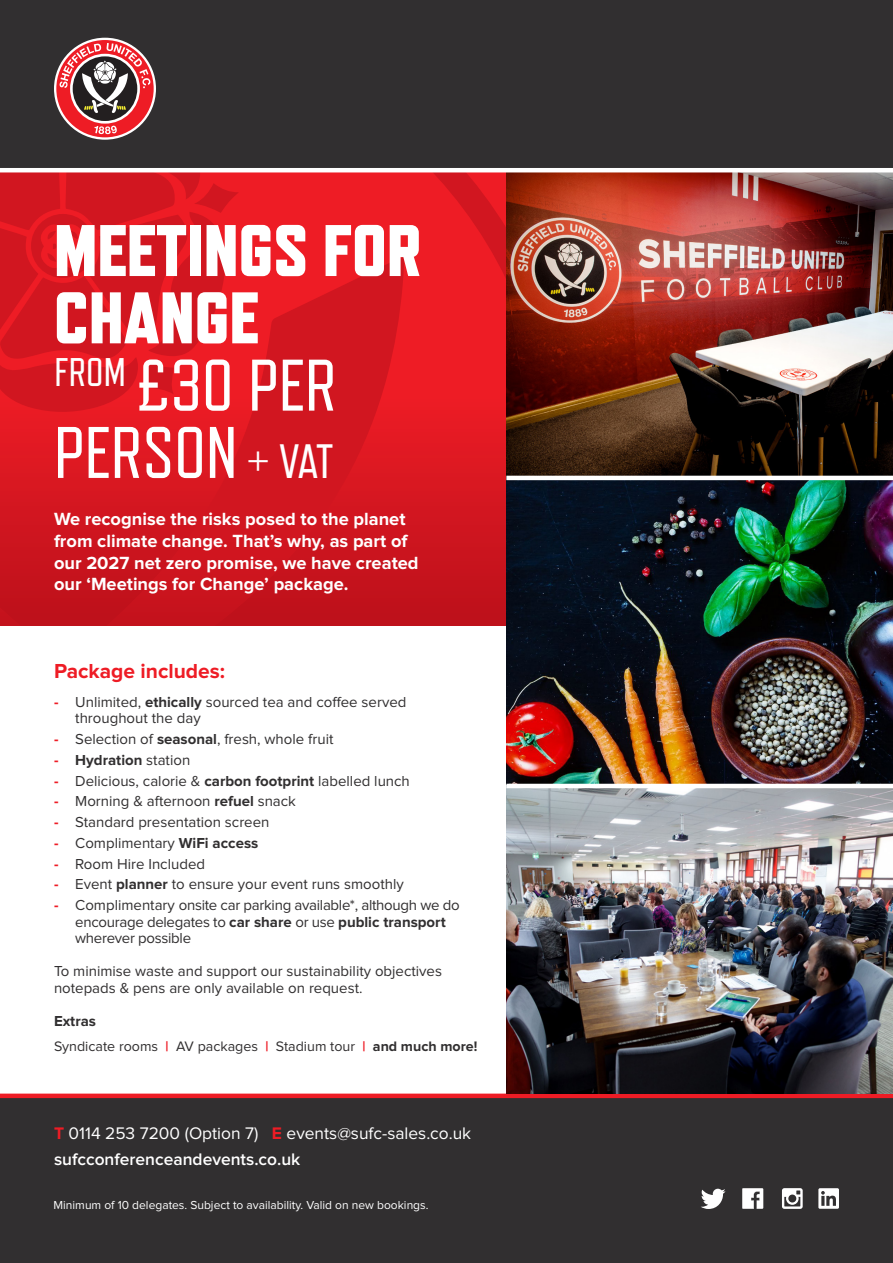
<style>
.page{position:relative;width:893px;height:1263px;background:#fff}
.page>*{position:absolute;margin:0;border:0;box-sizing:border-box;transform-origin:0 0}
.t1{font:800 72.9px "Refrigerator Deluxe";color:#fff}
.t2{font:72.9px "Refrigerator Deluxe";color:#fff}
.t3{font:39.9px "Refrigerator Deluxe";color:#fff}
.t4{font:700 21px "Proxima Nova";color:#ee1c25}
.t5{font:700 18.3px/21.9px "Proxima Nova";color:#fff}
.t6{font:17.4px "Proxima Nova";color:#fff}
.t7{font:600 17.4px "Proxima Nova";color:#fff}
.t8{font:15px/16.5px "Proxima Nova";color:#312f30}
.t9{font:15px/16.5px "Proxima Nova";letter-spacing:-.02em;color:#312f30}
.t10{font:700 15px "Proxima Nova";color:#312f30}
.t11{font:14.25px "Proxima Nova";color:#312f30}
.t12{font:12px "Proxima Nova";color:#fff}
.s1{font-size:48.15px}
.s2{font-weight:700;color:#ee1c25}
.s3{font-weight:700}
.s4{color:#ee1c25}
.s5{font-weight:400}
</style>
<div class="page">
<svg style="left:0;top:172px;width:506px;height:453px;background:#d91721"></svg>
<div style="left:0;top:0;width:893px;height:168px;background:#312f30"></div>
<div style="left:0;top:1095px;width:893px;height:168px;background:#312f30"></div>
<div style="left:0;top:1093px;width:893px;height:5px;background:#ee1c25"></div>
<svg style="left:54px;top:38px;width:102px;height:102px"></svg>
<div style="left:56px;top:40px;width:98px;height:97px;background:#ee1c25;border-radius:50%"></div>
<svg style="left:70px;top:54px;width:70px;height:70px"></svg>
<div style="left:73px;top:56px;width:64px;height:65px;background:#231f20;border-radius:50%"></div>
<svg style="left:94px;top:125px;width:23px;height:9px"></svg>
<svg style="left:60px;top:43px;width:90px;height:70px"></svg>
<img style="left:506px;top:172px;width:387px;height:304px">
<img style="left:506px;top:480px;width:387px;height:304px">
<img style="left:506px;top:788px;width:387px;height:305px">
<svg style="left:701px;top:1189px;width:25px;height:20px"></svg>
<svg style="left:742px;top:1188px;width:21px;height:21px"></svg>
<svg style="left:782px;top:1188px;width:21px;height:21px"></svg>
<svg style="left:818px;top:1188px;width:21px;height:21px"></svg>
<p class="t1" style="left:54px;top:207px;width:369px">MEETINGS FOR</p>
<p class="t1" style="left:54px;top:275px;width:206px">CHANGE</p>
<p class="t2" style="left:137px;top:345px;width:201px">£30 PER</p>
<p class="t2" style="left:54px;top:413px;width:282px">PERSON <span class="s1">+ VAT</span></p>
<p class="t5" style="left:54px;top:508px;width:366px">We recognise the risks posed to the planet from climate change. That’s why, as part of our 2027 net zero promise, we have created our ‘Meetings for Change’ package.</p>
<p class="t3" style="left:55px;top:351px;width:73px">FROM</p>
<p class="t4" style="left:54px;top:661px;width:173px">Package includes:</p>
<p class="t8" style="left:75px;top:694px;width:333px;text-indent:-21px"><span class="s2">-</span> Unlimited, <span class="s3">ethically</span> sourced tea and coffee served throughout the day</p>
<p class="t8" style="left:54px;top:731px;width:281px"><span class="s2">-</span> Selection of <span class="s3">seasonal</span>, fresh, whole fruit</p>
<p class="t10" style="left:54px;top:753px;width:138px"><span class="s4">-</span> Hydration <span class="s5">station</span></p>
<p class="t8" style="left:54px;top:773px;width:357px"><span class="s2">-</span> Delicious, calorie &amp; <span class="s3">carbon footprint</span> labelled lunch</p>
<p class="t8" style="left:54px;top:794px;width:243px"><span class="s2">-</span> Morning &amp; afternoon <span class="s3">refuel</span> snack</p>
<p class="t8" style="left:54px;top:815px;width:217px"><span class="s2">-</span> Standard presentation screen</p>
<p class="t8" style="left:54px;top:835px;width:206px"><span class="s2">-</span> Complimentary <span class="s3">WiFi access</span></p>
<p class="t8" style="left:54px;top:856px;width:153px"><span class="s2">-</span> Room Hire Included</p>
<p class="t8" style="left:54px;top:877px;width:351px"><span class="s2">-</span> Event <span class="s3">planner</span> to ensure your event runs smoothly</p>
<p class="t9" style="left:75px;top:898px;width:386px;text-indent:-21px"><span class="s2">-</span> Complimentary onsite car parking available*, although we do encourage delegates to <span class="s3">car share</span> or use <span class="s3">public transport </span>wherever possible</p>
<p class="t8" style="left:54px;top:964px;width:390px">To minimise waste and support our sustainability objectives notepads &amp; pens are only available on request.</p>
<p class="t10" style="left:54px;top:1014px;width:44px">Extras</p>
<p class="t11" style="left:54px;top:1039px;width:425px">Syndicate rooms <span class="s2">|</span> AV packages <span class="s2">|</span> Stadium tour <span class="s2">|</span> <span class="s3">and much more!</span></p>
<p class="t6" style="left:54px;top:1125px;width:419px"><span class="s2">T</span> 0114 253 7200 (Option 7) <span class="s2">E</span> events@sufc-sales.co.uk</p>
<p class="t7" style="left:54px;top:1151px;width:248px">sufcconferenceandevents.co.uk</p>
<p class="t12" style="left:54px;top:1199px;width:376px">Minimum of 10 delegates. Subject to availability. Valid on new bookings.</p>
</div>
